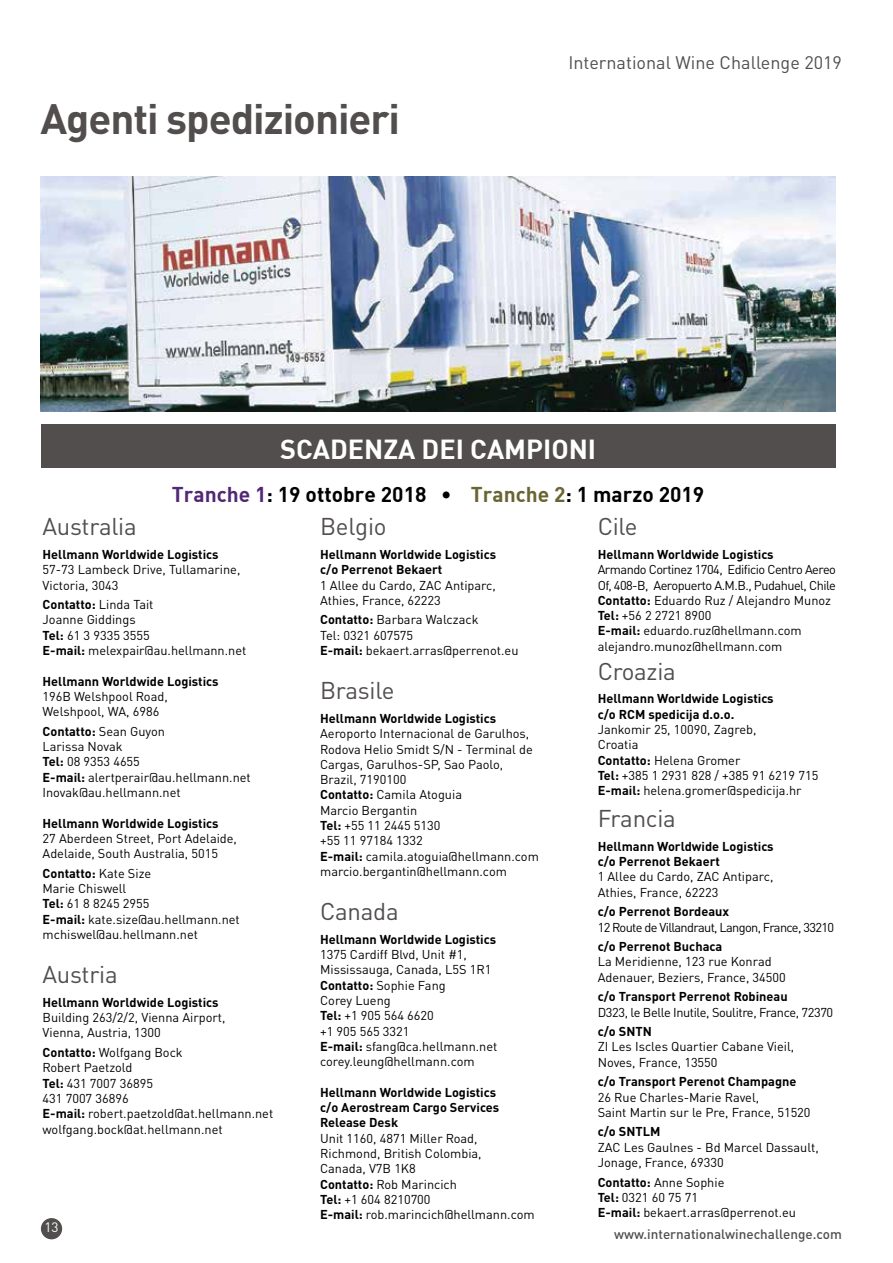
<style>
.page{position:relative;width:893px;height:1263px;background:#fff}
.page>*{position:absolute;margin:0;border:0;box-sizing:border-box;transform-origin:0 0}
.t1{font:700 42px "DINOT";letter-spacing:-.025em;color:#524e4e}
.t2{font:700 27px "DIN";color:#fff}
.t3{font:24px "DIN";letter-spacing:-.01em;color:#524e4e}
.t4{font:700 21px "DIN";color:#000}
.t5{font:18px "DIN";color:#524e4e}
.t6{font:500 13.5px "DIN";color:#524e4e}
.t7{font:13.5px "DIN";color:#fff}
.t8{font:12.75px/15.3px "DINOT";color:#000}
.t9{font:700 12.75px/15.3px "DINOT";color:#000}
.t10{font:12.75px "DINOT";letter-spacing:-.03em;color:#000}
.t11{font:12.75px "DINOT";letter-spacing:-.05em;color:#000}
.s1{color:#512873}
.s2{color:#696533}
.s3{font-weight:700}
</style>
<div class="page">
<div style="left:41px;top:1218px;width:21px;height:21px;background:#524e4e;border-radius:50%"></div>
<img style="left:41px;top:176px;width:794px;height:235px">
<div style="left:41px;top:424px;width:794px;height:44px;background:#524e4e"></div>
<h1 class="t1" style="left:40px;top:92px;width:361px">Agenti spedizionieri</h1>
<h3 class="t5" style="left:568px;top:51px;width:275px">International Wine Challenge 2019</h3>
<h2 class="t2" style="left:280px;top:432px;width:318px">SCADENZA DEI CAMPIONI</h2>
<h3 class="t4" style="left:172px;top:481px;width:534px"><span class="s1">Tranche 1</span>: 19 ottobre 2018 • <span class="s2">Tranche 2</span>: 1 marzo 2019</h3>
<h3 class="t3" style="left:43px;top:511px;width:96px">Australia</h3>
<p class="t9" style="left:43px;top:546px;width:177px">Hellmann Worldwide Logistics</p>
<p class="t8" style="left:43px;top:562px;width:199px">57-73 Lambeck Drive, Tullamarine,<br>Victoria, 3043</p>
<p class="t8" style="left:43px;top:597px;width:205px"><span class="s3">Contatto:</span> Linda Tait<br>Joanne Giddings<br><span class="s3">Tel:</span> 61 3 9335 3555<br><span class="s3">E-mail:</span> melexpair@au.hellmann.net</p>
<p class="t9" style="left:43px;top:673px;width:177px">Hellmann Worldwide Logistics</p>
<p class="t8" style="left:43px;top:688px;width:127px">196B Welshpool Road,<br>Welshpool, WA, 6986</p>
<p class="t8" style="left:43px;top:723px;width:210px"><span class="s3">Contatto:</span> Sean Guyon<br>Larissa Novak<br><span class="s3">Tel:</span> 08 9353 4655<br><span class="s3">E-mail:</span> alertperair@au.hellmann.net<br>Inovak@au.hellmann.net</p>
<p class="t9" style="left:43px;top:815px;width:177px">Hellmann Worldwide Logistics</p>
<p class="t8" style="left:43px;top:830px;width:196px">27 Aberdeen Street, Port Adelaide,<br>Adelaide, South Australia, 5015</p>
<p class="t8" style="left:43px;top:865px;width:199px"><span class="s3">Contatto:</span> Kate Size<br>Marie Chiswell<br><span class="s3">Tel:</span> 61 8 8245 2955<br><span class="s3">E-mail:</span> kate.size@au.hellmann.net mchiswel@au.hellmann.net</p>
<h3 class="t3" style="left:43px;top:959px;width:77px">Austria</h3>
<p class="t9" style="left:43px;top:994px;width:177px">Hellmann Worldwide Logistics</p>
<p class="t8" style="left:43px;top:1010px;width:185px">Building 263/2/2, Vienna Airport,<br>Vienna, Austria, 1300</p>
<p class="t8" style="left:43px;top:1044px;width:232px"><span class="s3">Contatto:</span> Wolfgang Bock<br>Robert Paetzold<br><span class="s3">Tel:</span> 431 7007 36895<br>431 7007 36896<br><span class="s3">E-mail:</span> robert.paetzold@at.hellmann.net wolfgang.bock@at.hellmann.net</p>
<p class="t7" style="left:44px;top:1219px;width:16px">13</p>
<h3 class="t3" style="left:320px;top:511px;width:68px">Belgio</h3>
<p class="t9" style="left:320px;top:546px;width:177px">Hellmann Worldwide Logistics c/o Perrenot Bekaert</p>
<p class="t8" style="left:320px;top:577px;width:177px">1 Allee du Cardo, ZAC Antiparc,<br>Athies, France, 62223</p>
<p class="t8" style="left:320px;top:612px;width:200px"><span class="s3">Contatto:</span> Barbara Walczack<br>Tel: 0321 607575<br><span class="s3">E-mail:</span> bekaert.arras@perrenot.eu</p>
<h3 class="t3" style="left:320px;top:675px;width:76px">Brasile</h3>
<p class="t9" style="left:320px;top:710px;width:177px">Hellmann Worldwide Logistics</p>
<p class="t8" style="left:320px;top:726px;width:220px">Aeroporto Internacional de Garulhos,<br>Rodova Helio Smidt S/N - Terminal de<br>Cargas, Garulhos-SP, Sao Paolo,<br>Brazil, 7190100<br><span class="s3">Contatto:</span> Camila Atoguia<br>Marcio Bergantin<br><span class="s3">Tel:</span> +55 11 2445 5130<br>+55 11 97184 1332<br><span class="s3">E-mail:</span> camila.atoguia@hellmann.com marcio.bergantin@hellmann.com</p>
<h3 class="t3" style="left:320px;top:896px;width:80px">Canada</h3>
<p class="t9" style="left:320px;top:931px;width:177px">Hellmann Worldwide Logistics</p>
<p class="t8" style="left:320px;top:947px;width:179px">1375 Cardiff Blvd, Unit #1,<br>Mississauga, Canada, L5S 1R1<br><span class="s3">Contatto:</span> Sophie Fang<br>Corey Lueng<br><span class="s3">Tel:</span> +1 905 564 6620<br>+1 905 565 3321<br><span class="s3">E-mail:</span> sfang@ca.hellmann.net corey.leung@hellmann.com</p>
<p class="t9" style="left:320px;top:1084px;width:181px">Hellmann Worldwide Logistics c/o Aerostream Cargo Services<br>Release Desk</p>
<p class="t8" style="left:320px;top:1130px;width:216px">Unit 1160, 4871 Miller Road,<br>Richmond, British Colombia,<br>Canada, V7B 1K8<br><span class="s3">Contatto:</span> Rob Marincich<br><span class="s3">Tel:</span> +1 604 8210700<br><span class="s3">E-mail:</span> rob.marincich@hellmann.com</p>
<h3 class="t3" style="left:598px;top:511px;width:41px">Cile</h3>
<p class="t9" style="left:598px;top:546px;width:177px">Hellmann Worldwide Logistics</p>
<p class="t8" style="left:598px;top:562px;width:240px">Armando Cortinez 1704, Edificio Centro Aereo Of, 408-B, Aeropuerto A.M.B., Pudahuel, Chile <span class="s3">Contatto:</span> Eduardo Ruz / Alejandro Munoz <span class="s3">Tel:</span> +56 2 2721 8900<br><span class="s3">E-mail:</span> eduardo.ruz@hellmann.com alejandro.munoz@hellmann.com</p>
<h3 class="t3" style="left:598px;top:656px;width:80px">Croazia</h3>
<p class="t9" style="left:598px;top:691px;width:177px">Hellmann Worldwide Logistics c/o RCM spedicija d.o.o.</p>
<p class="t8" style="left:598px;top:721px;width:222px">Jankomir 25, 10090, Zagreb,<br>Croatia<br><span class="s3">Contatto:</span> Helena Gromer<br><span class="s3">Tel:</span> +385 1 2931 828 / +385 91 6219 715<br><span class="s3">E-mail:</span> helena.gromer@spedicija.hr</p>
<h3 class="t3" style="left:598px;top:803px;width:80px">Francia</h3>
<p class="t9" style="left:598px;top:838px;width:177px">Hellmann Worldwide Logistics c/o Perrenot Bekaert</p>
<p class="t8" style="left:598px;top:869px;width:177px">1 Allee du Cardo, ZAC Antiparc,<br>Athies, France, 62223</p>
<p class="t9" style="left:598px;top:904px;width:133px">c/o Perrenot Bordeaux</p>
<p class="t11" style="left:598px;top:919px;width:238px">12 Route de Villandraut, Langon, France, 33210</p>
<p class="t9" style="left:598px;top:938px;width:126px">c/o Perrenot Buchaca</p>
<p class="t8" style="left:598px;top:954px;width:190px">La Meridienne, 123 rue Konrad<br>Adenauer, Beziers, France, 34500</p>
<p class="t9" style="left:598px;top:988px;width:191px">c/o Transport Perrenot Robineau</p>
<p class="t10" style="left:598px;top:1004px;width:237px">D323, le Belle Inutile, Soulitre, France, 72370</p>
<p class="t9" style="left:598px;top:1023px;width:56px">c/o SNTN</p>
<p class="t8" style="left:598px;top:1039px;width:198px">ZI Les Iscles Quartier Cabane Vieil,<br>Noves, France, 13550</p>
<p class="t9" style="left:598px;top:1073px;width:200px">c/o Transport Perenot Champagne</p>
<p class="t8" style="left:598px;top:1089px;width:214px">26 Rue Charles-Marie Ravel,<br>Saint Martin sur le Pre, France, 51520</p>
<p class="t9" style="left:598px;top:1124px;width:64px">c/o SNTLM</p>
<p class="t8" style="left:598px;top:1139px;width:223px">ZAC Les Gaulnes - Bd Marcel Dassault,<br>Jonage, France, 69330</p>
<p class="t8" style="left:598px;top:1174px;width:200px"><span class="s3">Contatto:</span> Anne Sophie<br><span class="s3">Tel:</span> 0321 60 75 71<br><span class="s3">E-mail:</span> bekaert.arras@perrenot.eu</p>
<p class="t6" style="left:614px;top:1226px;width:229px">www.internationalwinechallenge.com</p>
</div>
